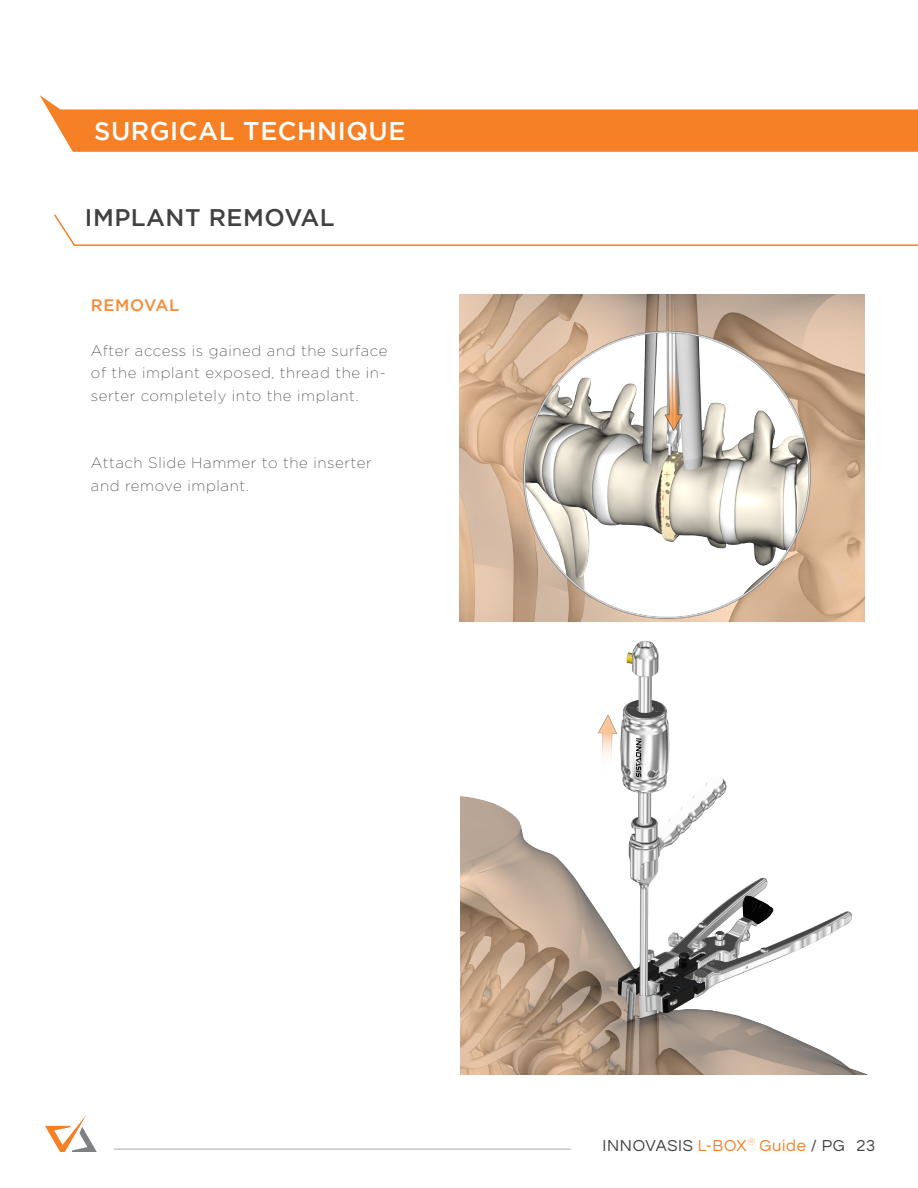
<style>
.page{position:relative;width:918px;height:1188px;background:#fff}
.page>*{position:absolute;margin:0;border:0;box-sizing:border-box;transform-origin:0 0}
.t1{font:500 25.5px "Gotham";letter-spacing:.02em;color:#fff}
.t2{font:500 24px "Gotham";letter-spacing:.02em;color:#414042}
.t3{font:16.5px "Questrial";letter-spacing:.04em;color:#414042}
.t4{font:500 16.5px "Gotham";letter-spacing:.04em;color:#f68b38}
.t5{font:200 15px/22.5px "Gotham";letter-spacing:.04em;color:#414042}
.s1{color:#f58025}
</style>
<div class="page">
<svg style="left:45px;top:1115px;width:52px;height:37px"></svg>
<hr style="left:114px;top:1148px;width:457px;height:2px;background:#c2c4c6">
<svg style="left:54px;top:214px;width:864px;height:32px"></svg>
<svg style="left:40px;top:95px;width:878px;height:57px;fill:#f58025"></svg>
<img style="left:461px;top:641px;width:407px;height:434px">
<img style="left:459px;top:294px;width:406px;height:328px">
<h1 class="t1" style="left:94px;top:116px;width:313px">SURGICAL TECHNIQUE</h1>
<h2 class="t2" style="left:85px;top:204px;width:251px">IMPLANT REMOVAL</h2>
<p class="t4" style="left:91px;top:296px;width:90px">REMOVAL</p>
<p class="t5" style="left:91px;top:339px;width:298px">After access is gained and the surface of the implant exposed, thread the in&shy;serter completely into the implant.</p>
<p class="t5" style="left:91px;top:452px;width:282px">Attach Slide Hammer to the inserter and remove implant.</p>
<p class="t3" style="left:603px;top:1137px;width:274px">INNOVASIS <span class="s1">L-BOX</span><sup>®</sup> <span class="s1">Guide</span> / PG 23</p>
</div>
